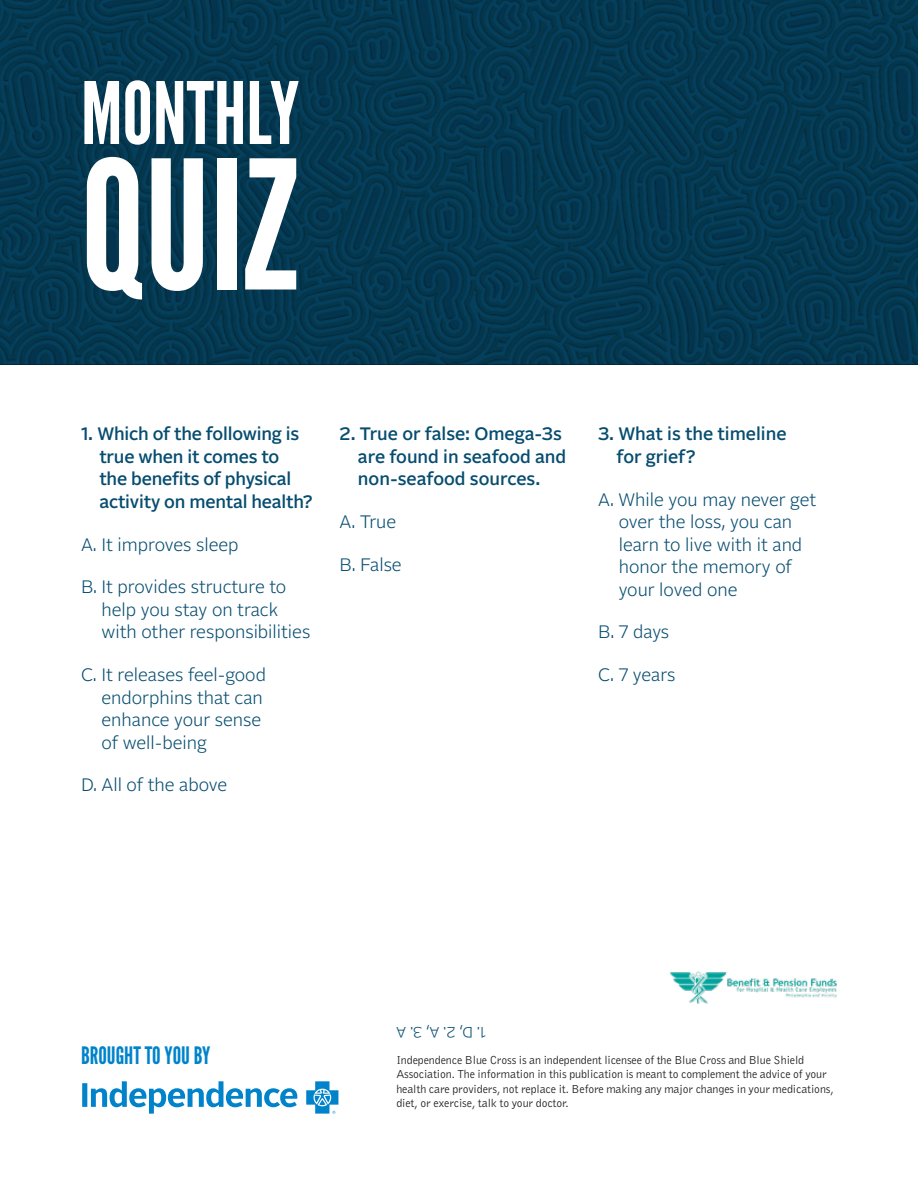
<style>
.page{position:relative;width:918px;height:1188px;background:#fff}
.page>*{position:absolute;margin:0;border:0;box-sizing:border-box;transform-origin:0 0}
.t1{font:178.5px "League Gothic";color:#fff}
.t2{font:85.8px "League Gothic";color:#fff}
.t3{font:24px "League Gothic";color:#0083ca}
.t4{font:300 18px/22.5px "Alrightv 2 Normal LP";color:#074d70}
.t5{font:500 18px/22.5px "Alrightv 2 Normal LP";letter-spacing:-.01em;color:#074d70}
.t6{font:300 15px "Alrightv 2 Normal LP";color:#074d70}
.t7{font:12px/14.4px "Bell Gothic";letter-spacing:-.01em;color:#231f20}
</style>
<div class="page">
<img style="left:0;top:0;width:918px;height:364px">
<svg style="left:82px;top:1081px;width:256px;height:33px"></svg>
<img style="left:670px;top:971px;width:167px;height:33px">
<p class="t2" style="left:81px;top:62px;width:220px">MONTHLY</p>
<p class="t1" style="left:81px;top:120px;width:219px">QUIZ</p>
<p class="t5" style="left:99px;top:422px;width:215px;text-indent:-18px">1. Which of the following is true when it comes to<br>the benefits of physical activity on mental health?</p>
<p class="t4" style="left:81px;top:532px;width:159px">A. It improves sleep</p>
<p class="t4" style="left:102px;top:575px;width:210px;text-indent:-21px">B. It provides structure to help you stay on track with other responsibilities</p>
<p class="t4" style="left:102px;top:663px;width:166px;text-indent:-21px">C. It releases feel-good endorphins that can enhance your sense of well-being</p>
<p class="t4" style="left:81px;top:773px;width:148px">D. All of the above</p>
<p class="t5" style="left:358px;top:422px;width:210px;text-indent:-18px">2. True or false: Omega-3s are found in seafood and non-seafood sources.</p>
<p class="t4" style="left:340px;top:510px;width:58px">A. True</p>
<p class="t4" style="left:340px;top:552px;width:64px">B. False</p>
<p class="t5" style="left:617px;top:422px;width:172px;text-indent:-18px">3. What is the timeline for grief?</p>
<p class="t4" style="left:619px;top:487px;width:199px;text-indent:-21px">A. While you may never get over the loss, you can learn to live with it and honor the memory of your loved one</p>
<p class="t4" style="left:598px;top:620px;width:73px">B. 7 days</p>
<p class="t4" style="left:598px;top:663px;width:79px">C. 7 years</p>
<p class="t3" style="left:81px;top:1042px;width:131px">BROUGHT TO YOU BY</p>
<p class="t6" style="left:486px;top:1042px;width:91px;rotate:-180deg">1. D, 2. A, 3. A</p>
<p class="t7" style="left:396px;top:1052px;width:439px">Independence Blue Cross is an independent licensee of the Blue Cross and Blue Shield Association. The information in this publication is meant to complement the advice of your health care providers, not replace it. Before making any major changes in your medications, diet, or exercise, talk to your doctor.</p>
</div>
